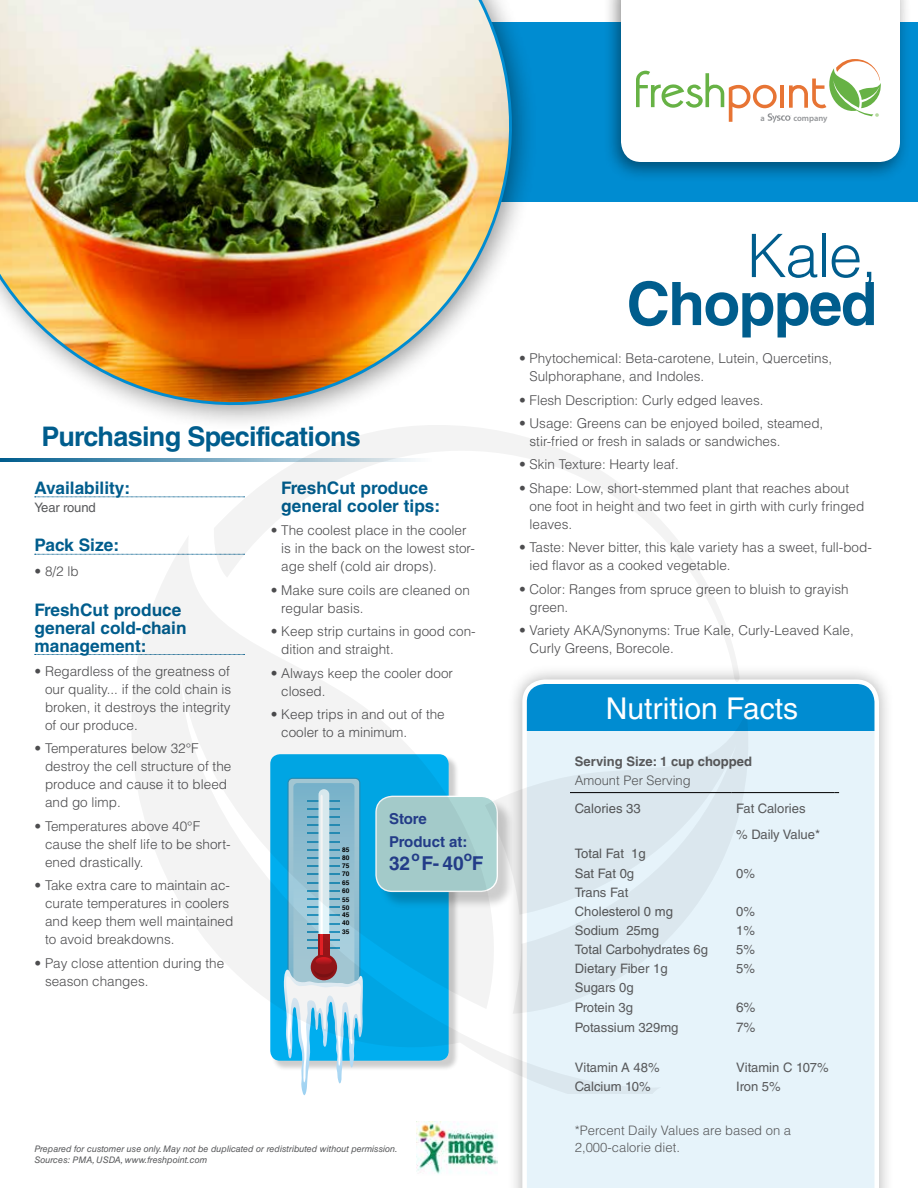
<style>
.page{position:relative;width:918px;height:1188px;background:#fff}
.page>*{position:absolute;margin:0;border:0;box-sizing:border-box;transform-origin:0 0}
.t1{font:700 60px "Helvetica LT Std";letter-spacing:-.025em;color:#005d8d}
.t2{font:300 60px "Helvetica LT Std";color:#005d8d}
.t3{font:30px "Helvetica LT Std";color:#fff}
.t4{font:700 27px "Helvetica LT Std";letter-spacing:-.025em;color:#005d8d}
.t5{font:700 19.2px "Helvetica LT Std";color:#25408f}
.t6{font:700 17.25px/18px "Helvetica LT Std";color:#005d8d}
.t7{font:700 15px/23px "Helvetica LT Std";color:#25408f}
.t8{font:300 13.5px/18px "Helvetica LT Std";color:#4d4d4f}
.t9{font:13.5px "Helvetica LT Std";color:#58595b}
.t10{font:13.05px/19px "Helvetica LT Std";color:#58595b}
.t11{font:300 13.05px/16.5px "Helvetica LT Std";color:#58595b}
.t12{font:700 13.05px "Helvetica LT Std";color:#58595b}
.t13{font:9.6px "Myriad Pro";color:#6cb33f}
.t14{font:italic 9px/12px "Helvetica LT Std";color:#58595b}
.t15{font:600 8.55px "Myriad Pro";color:#939598}
.t16{font:700 6.6px "Helvetica LT Std";color:#000}
</style>
<div class="page">
<div style="left:507px;top:664px;width:387px;height:524px;background:#000;opacity:.3"></div>
<svg style="left:522px;top:680px;width:357px;height:508px"></svg>
<div style="left:596px;top:685px;width:213px;height:47px;background:#008cd1"></div>
<div style="left:0;top:22px;width:918px;height:180px;background:#008cd1"></div>
<img style="left:0;top:0;width:529px;height:423px">
<svg style="left:35px;top:497px;width:177px;height:1px"></svg>
<svg style="left:35px;top:554px;width:96px;height:1px"></svg>
<svg style="left:35px;top:654px;width:96px;height:1px"></svg>
<hr style="left:731px;top:792px;width:104px;height:1px;background:#000">
<img style="left:417px;top:1121px;width:81px;height:53px">
<svg style="left:0;top:459px;width:212px;height:3px"></svg>
<div style="left:602px;top:0;width:310px;height:183px;background:#000;opacity:.45"></div>
<div style="left:621px;top:0;width:279px;height:162px;background:#fff"></div>
<svg style="left:636px;top:59px;width:246px;height:64px"></svg>
<svg style="left:662px;top:731px;width:86px;height:283px;fill:#e6f3fa"></svg>
<svg style="left:131px;top:538px;width:531px;height:556px"></svg>
<svg style="left:212px;top:425px;width:528px;height:262px"></svg>
<p class="t15" style="left:761px;top:112px;width:6px">a</p>
<p class="t15" style="left:793px;top:112px;width:36px">company</p>
<p class="t13" style="left:875px;top:110px;width:6px">®</p>
<h3 class="t4" style="left:42px;top:420px;width:321px">Purchasing Specifications</h3>
<p class="t6" style="left:34px;top:479px;width:97px">Availability:</p>
<p class="t10" style="left:34px;top:498px;width:63px">Year round</p>
<p class="t6" style="left:34px;top:536px;width:86px">Pack Size:</p>
<p class="t8" style="left:34px;top:562px;width:46px">• 8/2 lb</p>
<p class="t6" style="left:34px;top:600px;width:154px">FreshCut produce general cold-chain management:</p>
<p class="t8" style="left:45px;top:662px;width:188px;text-align:justify;text-indent:-11px">• Regardless of the greatness of our quality... if the cold chain is broken, it destroys the integrity of our produce.</p>
<p class="t8" style="left:45px;top:740px;width:188px;text-indent:-11px">• Temperatures below 32°F destroy the cell structure of the produce and cause it to bleed and go limp.</p>
<p class="t8" style="left:45px;top:817px;width:187px;text-indent:-11px">• Temperatures above 40°F cause the shelf life to be short&shy;ened drastically.</p>
<p class="t8" style="left:45px;top:876px;width:190px;text-indent:-11px">• Take extra care to maintain ac&shy;curate temperatures in coolers and keep them well maintained to avoid breakdowns.</p>
<p class="t8" style="left:45px;top:954px;width:181px;text-indent:-11px">• Pay close attention during the season changes.</p>
<p class="t6" style="left:281px;top:479px;width:160px">FreshCut produce general cooler tips:</p>
<p class="t8" style="left:281px;top:521px;width:195px;text-indent:-11px">• The coolest place in the cooler is in the back on the lowest stor&shy;age shelf (cold air drops).</p>
<p class="t8" style="left:281px;top:581px;width:190px;text-indent:-11px">• Make sure coils are cleaned on regular basis.</p>
<p class="t8" style="left:281px;top:622px;width:196px;text-indent:-11px">• Keep strip curtains in good con&shy;dition and straight.</p>
<p class="t8" style="left:281px;top:664px;width:173px;text-indent:-11px">• Always keep the cooler door closed.</p>
<p class="t8" style="left:281px;top:705px;width:165px;text-indent:-11px">• Keep trips in and out of the cooler to a minimum.</p>
<p class="t16" style="left:342px;top:845px;width:9px">85</p>
<p class="t16" style="left:342px;top:854px;width:9px">80</p>
<p class="t16" style="left:342px;top:861px;width:9px">75</p>
<p class="t16" style="left:342px;top:870px;width:9px">70</p>
<p class="t16" style="left:342px;top:878px;width:9px">65</p>
<p class="t16" style="left:342px;top:887px;width:9px">60</p>
<p class="t16" style="left:342px;top:895px;width:9px">55</p>
<p class="t16" style="left:342px;top:904px;width:9px">50</p>
<p class="t16" style="left:342px;top:911px;width:9px">45</p>
<p class="t16" style="left:342px;top:919px;width:9px">40</p>
<p class="t16" style="left:342px;top:928px;width:9px">35</p>
<p class="t7" style="left:389px;top:807px;width:80px">Store<br>Product at:</p>
<h3 class="t5" style="left:389px;top:851px;width:96px">32<sup>o</sup>F- 40<sup>o</sup>F</h3>
<p class="t14" style="left:34px;top:1142px;width:365px">Prepared for customer use only. May not be duplicated or redistributed without permission.<br>Sources: PMA, USDA, www.freshpoint.com</p>
<h1 class="t2" style="left:747px;top:218px;width:132px">Kale,</h1>
<h1 class="t1" style="left:627px;top:267px;width:252px">Chopped</h1>
<p class="t8" style="left:530px;top:349px;width:304px;text-indent:-11px">• Phytochemical: Beta-carotene, Lutein, Quercetins,<br>Sulphoraphane, and Indoles.</p>
<p class="t8" style="left:519px;top:391px;width:246px">• Flesh Description: Curly edged leaves.</p>
<p class="t8" style="left:530px;top:414px;width:295px;text-indent:-11px">• Usage: Greens can be enjoyed boiled, steamed, stir-fried or fresh in salads or sandwiches.</p>
<p class="t8" style="left:519px;top:456px;width:161px">• Skin Texture: Hearty leaf.</p>
<p class="t8" style="left:530px;top:479px;width:336px;text-indent:-11px">• Shape: Low, short-stemmed plant that reaches about one foot in height and two feet in girth with curly fringed leaves.</p>
<p class="t8" style="left:530px;top:538px;width:344px;text-indent:-11px">• Taste: Never bitter, this kale variety has a sweet, full-bod&shy;ied flavor as a cooked vegetable.</p>
<p class="t8" style="left:530px;top:580px;width:321px;text-indent:-11px">• Color: Ranges from spruce green to bluish to grayish green.</p>
<p class="t8" style="left:530px;top:621px;width:326px;text-indent:-11px">• Variety AKA/Synonyms: True Kale, Curly-Leaved Kale,<br>Curly Greens, Borecole.</p>
<h2 class="t3" style="left:606px;top:691px;width:194px">Nutrition Facts</h2>
<p class="t12" style="left:575px;top:753px;width:179px">Serving Size: 1 cup chopped</p>
<p class="t11" style="left:575px;top:772px;width:118px">Amount Per Serving</p>
<p class="t10" style="left:575px;top:799px;width:67px">Calories 33</p>
<p class="t10" style="left:736px;top:795px;width:86px;line-height:26.2px">Fat Calories % Daily Value*</p>
<p class="t10" style="left:575px;top:844px;width:72px">Total Fat 1g<br>Sat Fat 0g</p>
<p class="t10" style="left:736px;top:863px;width:20px">0%</p>
<p class="t10" style="left:575px;top:883px;width:100px">Trans Fat<br>Cholesterol 0 mg</p>
<p class="t10" style="left:736px;top:902px;width:20px">0%</p>
<p class="t10" style="left:575px;top:921px;width:86px">Sodium 25mg</p>
<p class="t10" style="left:736px;top:921px;width:20px">1%</p>
<p class="t10" style="left:575px;top:940px;width:135px">Total Carbohydrates 6g</p>
<p class="t10" style="left:736px;top:940px;width:20px">5%</p>
<p class="t10" style="left:575px;top:959px;width:94px">Dietary Fiber 1g</p>
<p class="t10" style="left:736px;top:959px;width:20px">5%</p>
<p class="t10" style="left:575px;top:978px;width:60px">Sugars 0g<br>Protein 3g</p>
<p class="t9" style="left:736px;top:999px;width:21px">6%</p>
<p class="t10" style="left:575px;top:1017px;width:105px">Potassium 329mg</p>
<p class="t9" style="left:736px;top:1019px;width:21px">7%</p>
<p class="t10" style="left:575px;top:1057px;width:86px">Vitamin A 48%</p>
<p class="t10" style="left:736px;top:1057px;width:94px">Vitamin C 107%</p>
<p class="t10" style="left:575px;top:1077px;width:77px">Calcium 10%</p>
<p class="t10" style="left:736px;top:1077px;width:46px">Iron 5%</p>
<p class="t11" style="left:575px;top:1122px;width:218px">*Percent Daily Values are based on a<br>2,000-calorie diet.</p>
</div>
